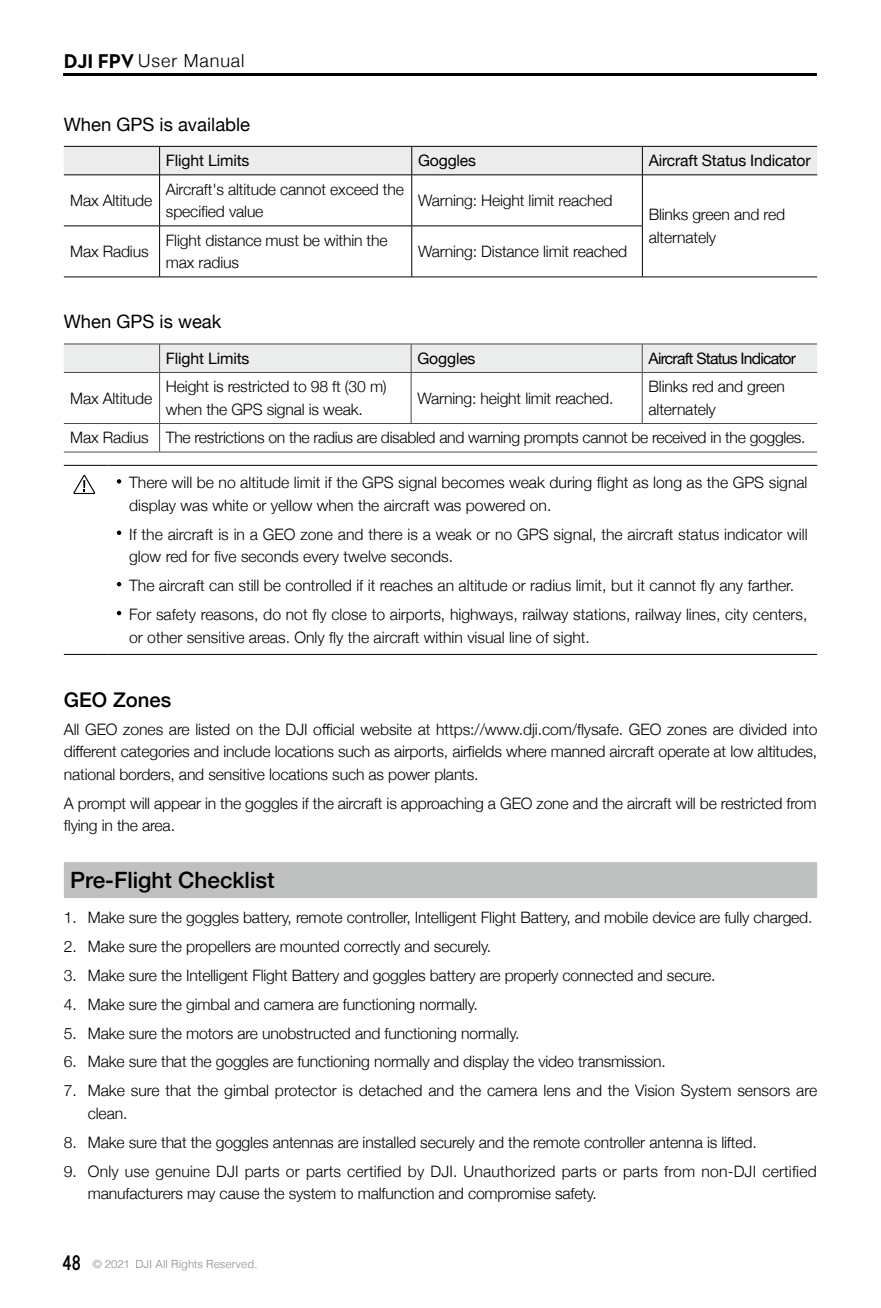
<style>
.page{position:relative;width:881px;height:1308px;background:#fff}
.page>*{position:absolute;margin:0;border:0;box-sizing:border-box;transform-origin:0 0}
.t1{font:500 22.5px "Helvetica Neue";color:#000}
.t2{font:500 20.25px "Helvetica Neue";color:#000}
.t3{font:18.45px "Helvetica Neue";color:#000}
.t4{font:300 18px "Helvetica Neue";letter-spacing:.05em;color:#000}
.t5{font:300 15.75px/22.5px "Helvetica Neue";letter-spacing:-.01em;color:#000}
.t6{font:300 15.75px/22.5px "Helvetica Neue";letter-spacing:.01em;color:#000}
.t7{font:15.75px "Helvetica Neue";letter-spacing:-.01em;color:#000}
.t8{font:15.75px "Helvetica Neue";letter-spacing:-.05em;color:#000}
.t9{font:300 11.25px "Helvetica";color:#898989}
.s1{font-family:"Dji";font-weight:700;font-size:20.25px}
.s2{font-family:"Gujarati Sangam MN";font-weight:700;font-size:18px;color:#000}
</style>
<div class="page">
<hr style="left:64px;top:74px;width:752px;height:2px;background:#000">
<div style="left:64px;top:862px;width:752px;height:36px;background:#bfc0c0"></div>
<div style="left:64px;top:146px;width:752px;height:28px;background:#ebecec"></div>
<hr style="left:64px;top:174px;width:95px;height:1px;background:#000">
<hr style="left:159px;top:174px;width:252px;height:1px;background:#000">
<hr style="left:159px;top:175px;width:1px;height:51px;background:#000">
<hr style="left:411px;top:174px;width:231px;height:1px;background:#000">
<hr style="left:411px;top:175px;width:1px;height:51px;background:#000">
<hr style="left:642px;top:174px;width:174px;height:1px;background:#000">
<hr style="left:641px;top:175px;width:1px;height:51px;background:#000">
<hr style="left:64px;top:225px;width:95px;height:1px;background:#000">
<hr style="left:159px;top:225px;width:252px;height:1px;background:#000">
<hr style="left:159px;top:226px;width:1px;height:51px;background:#000">
<hr style="left:411px;top:225px;width:231px;height:1px;background:#000">
<hr style="left:411px;top:226px;width:1px;height:51px;background:#000">
<hr style="left:641px;top:226px;width:1px;height:51px;background:#000">
<hr style="left:64px;top:276px;width:95px;height:1px;background:#000">
<hr style="left:159px;top:276px;width:252px;height:1px;background:#000">
<hr style="left:411px;top:276px;width:231px;height:1px;background:#000">
<hr style="left:642px;top:276px;width:174px;height:1px;background:#000">
<hr style="left:64px;top:343px;width:95px;height:1px;background:#4c4948">
<hr style="left:159px;top:343px;width:252px;height:1px;background:#4c4948">
<hr style="left:411px;top:343px;width:231px;height:1px;background:#4c4948">
<hr style="left:642px;top:343px;width:174px;height:1px;background:#4c4948">
<div style="left:64px;top:344px;width:752px;height:28px;background:#ebecec"></div>
<hr style="left:64px;top:372px;width:95px;height:1px;background:#4c4948">
<hr style="left:159px;top:372px;width:252px;height:1px;background:#4c4948">
<hr style="left:159px;top:373px;width:1px;height:50px;background:#4c4948">
<hr style="left:411px;top:372px;width:231px;height:1px;background:#4c4948">
<hr style="left:410px;top:373px;width:1px;height:50px;background:#4c4948">
<hr style="left:642px;top:372px;width:174px;height:1px;background:#4c4948">
<hr style="left:641px;top:373px;width:1px;height:50px;background:#4c4948">
<hr style="left:64px;top:423px;width:95px;height:1px;background:#4c4948">
<hr style="left:159px;top:423px;width:252px;height:1px;background:#4c4948">
<svg style="left:159px;top:424px;width:1px;height:27px"></svg>
<hr style="left:411px;top:423px;width:231px;height:1px;background:#4c4948">
<hr style="left:642px;top:423px;width:174px;height:1px;background:#4c4948">
<hr style="left:64px;top:451px;width:95px;height:1px;background:#4c4948">
<hr style="left:159px;top:451px;width:252px;height:1px;background:#4c4948">
<hr style="left:411px;top:451px;width:231px;height:1px;background:#4c4948">
<hr style="left:642px;top:451px;width:174px;height:1px;background:#4c4948">
<hr style="left:64px;top:465px;width:43px;height:1px;background:#000">
<hr style="left:107px;top:465px;width:709px;height:1px;background:#000">
<hr style="left:64px;top:654px;width:43px;height:1px;background:#000">
<hr style="left:107px;top:654px;width:709px;height:1px;background:#000">
<svg style="left:73px;top:475px;width:22px;height:19px"></svg>
<svg style="left:117px;top:479px;width:4px;height:4px"></svg>
<svg style="left:117px;top:530px;width:4px;height:5px"></svg>
<svg style="left:117px;top:582px;width:4px;height:4px"></svg>
<svg style="left:117px;top:611px;width:4px;height:4px"></svg>
<p class="t4" style="left:64px;top:46px;width:182px"><span class="s1">DJI FPV</span> User Manual</p>
<p class="t3" style="left:64px;top:111px;width:188px">When GPS is available</p>
<p class="t7" style="left:166px;top:149px;width:85px">Flight Limits</p>
<p class="t7" style="left:418px;top:149px;width:59px">Goggles</p>
<p class="t7" style="left:648px;top:149px;width:163px">Aircraft Status Indicator</p>
<p class="t5" style="left:70px;top:188px;width:84px">Max Altitude</p>
<p class="t5" style="left:166px;top:177px;width:239px">Aircraft's altitude cannot exceed the specified value</p>
<p class="t5" style="left:418px;top:188px;width:196px">Warning: Height limit reached</p>
<p class="t5" style="left:648px;top:202px;width:138px">Blinks green and red alternately</p>
<p class="t5" style="left:70px;top:239px;width:80px">Max Radius</p>
<p class="t5" style="left:166px;top:228px;width:223px">Flight distance must be within the max radius</p>
<p class="t5" style="left:418px;top:239px;width:210px">Warning: Distance limit reached</p>
<p class="t3" style="left:64px;top:308px;width:159px">When GPS is weak</p>
<p class="t7" style="left:166px;top:347px;width:85px">Flight Limits</p>
<p class="t7" style="left:417px;top:347px;width:59px">Goggles</p>
<p class="t8" style="left:648px;top:347px;width:149px">Aircraft Status Indicator</p>
<p class="t5" style="left:70px;top:385px;width:84px">Max Altitude</p>
<p class="t5" style="left:166px;top:374px;width:222px">Height is restricted to 98 ft (30 m) when the GPS signal is weak.</p>
<p class="t5" style="left:417px;top:385px;width:197px">Warning: height limit reached.</p>
<p class="t5" style="left:648px;top:374px;width:138px">Blinks red and green alternately</p>
<p class="t5" style="left:70px;top:425px;width:736px">Max Radius The restrictions on the radius are disabled and warning prompts cannot be received in the goggles.</p>
<p class="t5" style="left:129px;top:470px;width:679px">There will be no altitude limit if the GPS signal becomes weak during flight as long as the GPS signal display was white or yellow when the aircraft was powered on.</p>
<p class="t5" style="left:129px;top:522px;width:679px">If the aircraft is in a GEO zone and there is a weak or no GPS signal, the aircraft status indicator will glow red for five seconds every twelve seconds.</p>
<p class="t5" style="left:129px;top:570px;width:679px;line-height:28.8px">The aircraft can still be controlled if it reaches an altitude or radius limit, but it cannot fly any farther.<br>For safety reasons, do not fly close to airports, highways, railway stations, railway lines, city centers,</p>
<p class="t5" style="left:129px;top:624px;width:462px">or other sensitive areas. Only fly the aircraft within visual line of sight.</p>
<p class="t2" style="left:64px;top:683px;width:109px">GEO Zones</p>
<p class="t5" style="left:64px;top:716px;width:754px;text-align:justify">All GEO zones are listed on the DJI official website at https://www.dji.com/flysafe. GEO zones are divided into different categories and include locations such as airports, airfields where manned aircraft operate at low altitudes, national borders, and sensitive locations such as power plants.</p>
<p class="t5" style="left:64px;top:790px;width:754px">A prompt will appear in the goggles if the aircraft is approaching a GEO zone and the aircraft will be restricted from flying in the area.</p>
<h1 class="t1" style="left:70px;top:862px;width:206px">Pre-Flight Checklist</h1>
<p class="t5" style="left:64px;top:905px;width:750px">1. Make sure the goggles battery, remote controller, Intelligent Flight Battery, and mobile device are fully charged.</p>
<p class="t5" style="left:64px;top:933px;width:428px">2. Make sure the propellers are mounted correctly and securely.</p>
<p class="t5" style="left:64px;top:962px;width:653px">3. Make sure the Intelligent Flight Battery and goggles battery are properly connected and secure.</p>
<p class="t5" style="left:64px;top:991px;width:415px">4. Make sure the gimbal and camera are functioning normally.</p>
<p class="t5" style="left:64px;top:1020px;width:457px">5. Make sure the motors are unobstructed and functioning normally.</p>
<p class="t5" style="left:64px;top:1049px;width:603px">6. Make sure that the goggles are functioning normally and display the video transmission.</p>
<p class="t5" style="left:88px;top:1078px;width:730px;text-indent:-24px">7. Make sure that the gimbal protector is detached and the camera lens and the Vision System sensors are clean.</p>
<p class="t5" style="left:64px;top:1129px;width:694px">8. Make sure that the goggles antennas are installed securely and the remote controller antenna is lifted.</p>
<p class="t6" style="left:88px;top:1158px;width:730px;text-indent:-24px">9. Only use genuine DJI parts or parts certified by DJI. Unauthorized parts or parts from non-DJI certified manufacturers may cause the system to malfunction and compromise safety.</p>
<p class="t9" style="left:63px;top:1254px;width:196px"><span class="s2">48</span> © 2021 DJI All Rights Reserved.</p>
</div>
